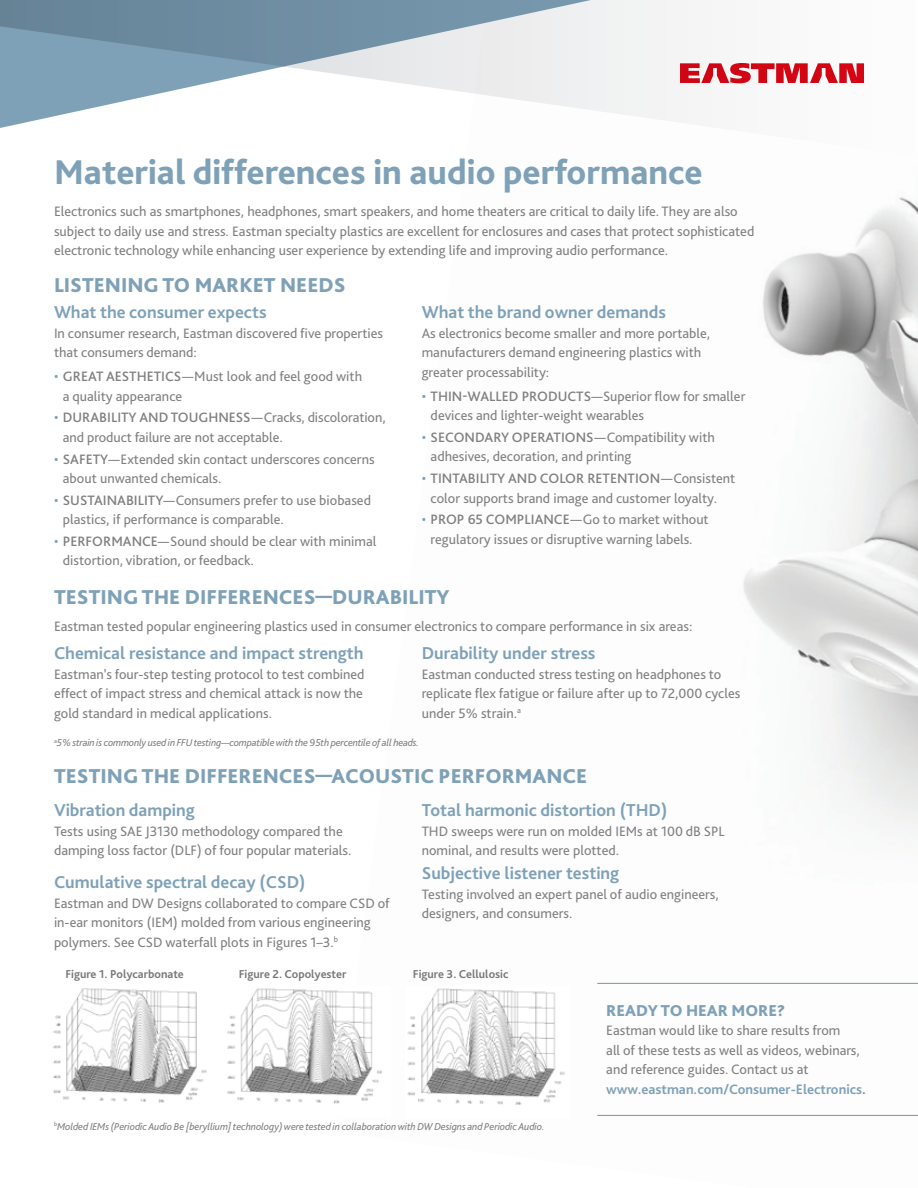
<style>
.page{position:relative;width:918px;height:1188px;background:#fff}
.page>*{position:absolute;margin:0;border:0;box-sizing:border-box;transform-origin:0 0}
.t1{font:800 36px "Bliss Pro";color:#7ea1b7}
.t2{font:800 21px "Bliss Pro";color:#7ea1b7}
.t3{font:700 18px "Bliss Pro";color:#7ea1b7}
.t4{font:800 16.5px "Bliss Pro";color:#7ea1b7}
.t5{font:14.25px/19.5px "Bliss Pro";color:#808083}
.t6{font:700 12px "Bliss Pro";color:#76787b}
.t7{font:italic 10.5px "Bliss Pro";letter-spacing:-.01em;color:#808083}
.s1{color:#7ea1b7}
.s2{font-weight:500}
.s3{font-weight:700;color:#7ea1b7}
.s4{font-weight:700}
</style>
<div class="page">
<img style="left:597px;top:197px;width:321px;height:918px">
<hr style="left:597px;top:1115px;width:321px;height:1px;background:#7ea1b7">
<hr style="left:597px;top:983px;width:321px;height:1px;background:#7ea1b7">
<svg style="left:0;top:0;width:864px;height:128px"></svg>
<img style="left:53px;top:988px;width:154px;height:115px">
<img style="left:227px;top:988px;width:155px;height:116px">
<img style="left:407px;top:988px;width:158px;height:117px">
<p class="t1" style="left:54px;top:150px;width:650px">Material differences in audio performance</p>
<p class="t5" style="left:54px;top:201px;width:702px">Electronics such as smartphones, headphones, smart speakers, and home theaters are critical to daily life. They are also subject to daily use and stress. Eastman specialty plastics are excellent for enclosures and cases that protect sophisticated electronic technology while enhancing user experience by extending life and improving audio performance.</p>
<p class="t2" style="left:54px;top:272px;width:293px">LISTENING TO MARKET NEEDS</p>
<p class="t3" style="left:54px;top:301px;width:214px">What the consumer expects</p>
<p class="t5" style="left:54px;top:323px;width:331px">In consumer research, Eastman discovered five properties that consumers demand:</p>
<p class="t5" style="left:63px;top:366px;width:301px;text-indent:-9px"><span class="s1">•</span> <span class="s2">GREAT AESTHETICS</span>—Must look and feel good with a quality appearance</p>
<p class="t5" style="left:63px;top:408px;width:324px;text-indent:-9px"><span class="s1">•</span> <span class="s2">DURABILITY AND TOUGHNESS</span>—Cracks, discoloration, and product failure are not acceptable.</p>
<p class="t5" style="left:63px;top:449px;width:313px;text-indent:-9px"><span class="s1">•</span> <span class="s2">SAFETY</span>—Extended skin contact underscores concerns about unwanted chemicals.</p>
<p class="t5" style="left:63px;top:490px;width:310px;text-indent:-9px"><span class="s1">•</span> <span class="s2">SUSTAINABILITY</span>—Consumers prefer to use biobased plastics, if performance is comparable.</p>
<p class="t5" style="left:63px;top:531px;width:315px;text-indent:-9px"><span class="s1">•</span> <span class="s2">PERFORMANCE</span>—Sound should be clear with minimal distortion, vibration, or feedback.</p>
<p class="t3" style="left:422px;top:301px;width:246px">What the brand owner demands</p>
<p class="t5" style="left:422px;top:323px;width:290px">As electronics become smaller and more portable, manufacturers demand engineering plastics with greater processability:</p>
<p class="t5" style="left:431px;top:386px;width:316px;text-indent:-9px"><span class="s1">•</span> <span class="s2">THIN-WALLED PRODUCTS</span>—Superior flow for smaller devices and lighter-weight wearables</p>
<p class="t5" style="left:431px;top:427px;width:286px;text-indent:-9px"><span class="s1">•</span> <span class="s2">SECONDARY OPERATIONS</span>—Compatibility with adhesives, decoration, and printing</p>
<p class="t5" style="left:431px;top:468px;width:306px;text-indent:-9px"><span class="s1">•</span> <span class="s2">TINTABILITY AND COLOR RETENTION</span>—Consistent color supports brand image and customer loyalty.</p>
<p class="t5" style="left:422px;top:509px;width:289px;text-align:center"><span class="s1">•</span> <span class="s2">PROP 65 COMPLIANCE</span>—Go to market without regulatory issues or disruptive warning labels.</p>
<p class="t2" style="left:54px;top:584px;width:397px">TESTING THE DIFFERENCES—DURABILITY</p>
<p class="t5" style="left:54px;top:616px;width:640px">Eastman tested popular engineering plastics used in consumer electronics to compare performance in six areas:</p>
<p class="t3" style="left:54px;top:642px;width:311px">Chemical resistance and impact strength</p>
<p class="t5" style="left:54px;top:664px;width:312px;text-align:justify">Eastman’s four-step testing protocol to test combined effect of impact stress and chemical attack is now the gold standard in medical applications.</p>
<p class="t3" style="left:422px;top:642px;width:175px">Durability under stress</p>
<p class="t5" style="left:422px;top:664px;width:320px">Eastman conducted stress testing on headphones to replicate flex fatigue or failure after up to 72,000 cycles under 5% strain.<sup>a</sup></p>
<p class="t7" style="left:54px;top:736px;width:367px"><sup>a</sup>5% strain is commonly used in FFU testing—compatible with the 95th percentile of all heads.</p>
<p class="t2" style="left:54px;top:763px;width:535px">TESTING THE DIFFERENCES—ACOUSTIC PERFORMANCE</p>
<p class="t3" style="left:54px;top:799px;width:142px">Vibration damping</p>
<p class="t5" style="left:54px;top:821px;width:299px">Tests using SAE J3130 methodology compared the damping loss factor (DLF) of four popular materials.</p>
<p class="t3" style="left:54px;top:871px;width:253px">Cumulative spectral decay (CSD)</p>
<p class="t5" style="left:54px;top:893px;width:337px">Eastman and DW Designs collaborated to compare CSD of in-ear monitors (IEM) molded from various engineering polymers. See CSD waterfall plots in Figures 1–3.<sup>b</sup></p>
<p class="t3" style="left:422px;top:799px;width:247px">Total harmonic distortion (THD)</p>
<p class="t5" style="left:422px;top:821px;width:304px">THD sweeps were run on molded IEMs at 100 dB SPL nominal, and results were plotted.</p>
<p class="t3" style="left:422px;top:862px;width:199px">Subjective listener testing</p>
<p class="t5" style="left:422px;top:884px;width:298px">Testing involved an expert panel of audio engineers, designers, and consumers.</p>
<p class="t6" style="left:65px;top:966px;width:120px">Figure 1. Polycarbonate</p>
<p class="t6" style="left:239px;top:966px;width:109px">Figure 2. Copolyester</p>
<p class="t6" style="left:413px;top:966px;width:97px">Figure 3. Cellulosic</p>
<p class="t7" style="left:54px;top:1120px;width:492px"><sup>b</sup>Molded IEMs (Periodic Audio Be [beryllium] technology) were tested in collaboration with DW Designs and Periodic Audio.</p>
<p class="t4" style="left:606px;top:1000px;width:181px">READY TO HEAR MORE?</p>
<p class="t5" style="left:606px;top:1020px;width:261px">Eastman would like to share results from<br>all of these tests as well as videos, webinars, and reference guides. Contact us at <span class="s3">www.eastman.com/Consumer-Electronics</span><span class="s4">.</span></p>
</div>
